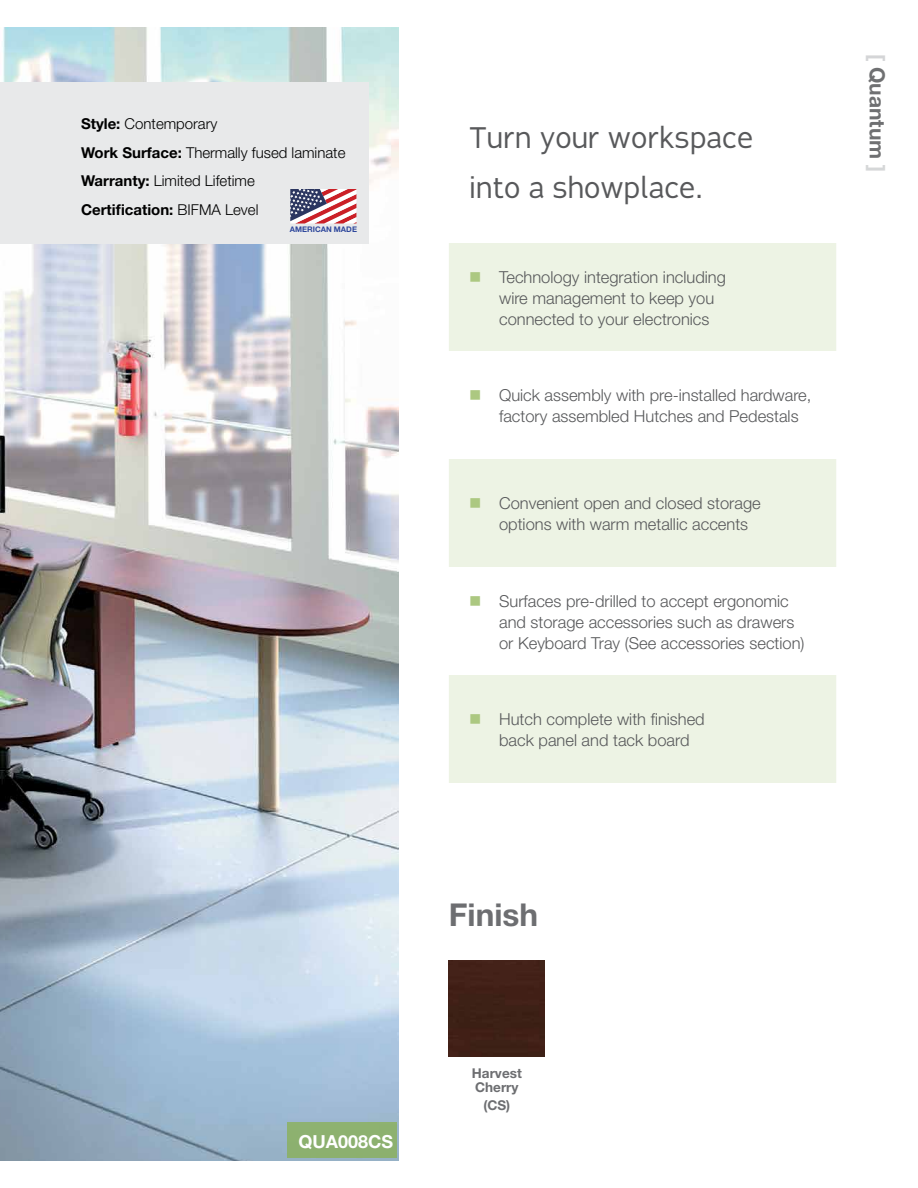
<style>
.page{position:relative;width:918px;height:1188px;background:#fff}
.page>*{position:absolute;margin:0;border:0;box-sizing:border-box;transform-origin:0 0}
.t1{font:700 31.5px "Helvetica Neue";color:#6d6e71}
.t2{font:28.5px/49.5px "Fabrica";color:#58595b}
.t3{font:700 21px "Helvetica Neue";color:#58595b}
.t4{font:700 18px "Helvetica Neue";color:#fff}
.t5{font:300 16.5px/21px "Helvetica Neue";color:#58595b}
.t6{font:300 15px/28.5px "Helvetica Neue";color:#000}
.t7{font:700 13.5px/13.5px "Helvetica Neue";color:#6d6e71}
.t8{font:700 7.65px "Helvetica Neue LT Std";color:#2f489c}
.s1{font-weight:700}
.s2{color:#acc881}
.s3{color:#cecfd1}
.s4{color:#cfd1d2}
</style>
<div class="page">
<img style="left:0;top:27px;width:399px;height:1134px">
<div style="left:449px;top:243px;width:387px;height:540px;background:#edf3e4"></div>
<svg style="left:449px;top:351px;width:387px;height:324px"></svg>
<div style="left:0;top:82px;width:368px;height:162px;background:#e8e9ea"></div>
<svg style="left:290px;top:189px;width:66px;height:34px;background:#b08391"></svg>
<div style="left:287px;top:1122px;width:110px;height:36px;background:#8db16f"></div>
<div style="left:449px;top:961px;width:95px;height:95px;background:#402116"></div>
<p class="t6" style="left:81px;top:110px;width:266px"><span class="s1">Style:</span> Contemporary<br><span class="s1">Work Surface:</span> Thermally fused laminate<br><span class="s1">Warranty:</span> Limited Lifetime<br><span class="s1">Certification:</span> BIFMA Level</p>
<p class="t8" style="left:290px;top:225px;width:69px">AMERICAN MADE</p>
<h2 class="t2" style="left:469px;top:113px;width:285px">Turn your workspace into a showplace.</h2>
<p class="t5" style="left:499px;top:266px;width:228px;text-indent:-30px"><span class="s2">■</span> Technology integration including wire management to keep you connected to your electronics</p>
<p class="t5" style="left:499px;top:384px;width:314px;text-indent:-30px"><span class="s2">■</span> Quick assembly with pre-installed hardware, factory assembled Hutches and Pedestals</p>
<p class="t5" style="left:499px;top:492px;width:263px;text-indent:-30px"><span class="s2">■</span> Convenient open and closed storage options with warm metallic accents</p>
<p class="t5" style="left:499px;top:590px;width:307px;text-indent:-30px"><span class="s2">■</span> Surfaces pre-drilled to accept ergonomic and storage accessories such as drawers or Keyboard Tray (See accessories section)</p>
<p class="t5" style="left:499px;top:708px;width:207px;text-indent:-30px"><span class="s2">■</span> Hutch complete with finished back panel and tack board</p>
<p class="t3" style="left:890px;top:54px;width:119px;rotate:90deg"><span class="s3">[</span> Quantum <span class="s4">]</span></p>
<h1 class="t1" style="left:449px;top:896px;width:91px">Finish</h1>
<p class="t4" style="left:299px;top:1130px;width:132px">QUA008CS (x2)</p>
<p class="t7" style="left:472px;top:1067px;width:51px">Harvest<br>Cherry</p>
<p class="t7" style="left:483px;top:1098px;width:28px">(CS)</p>
</div>
